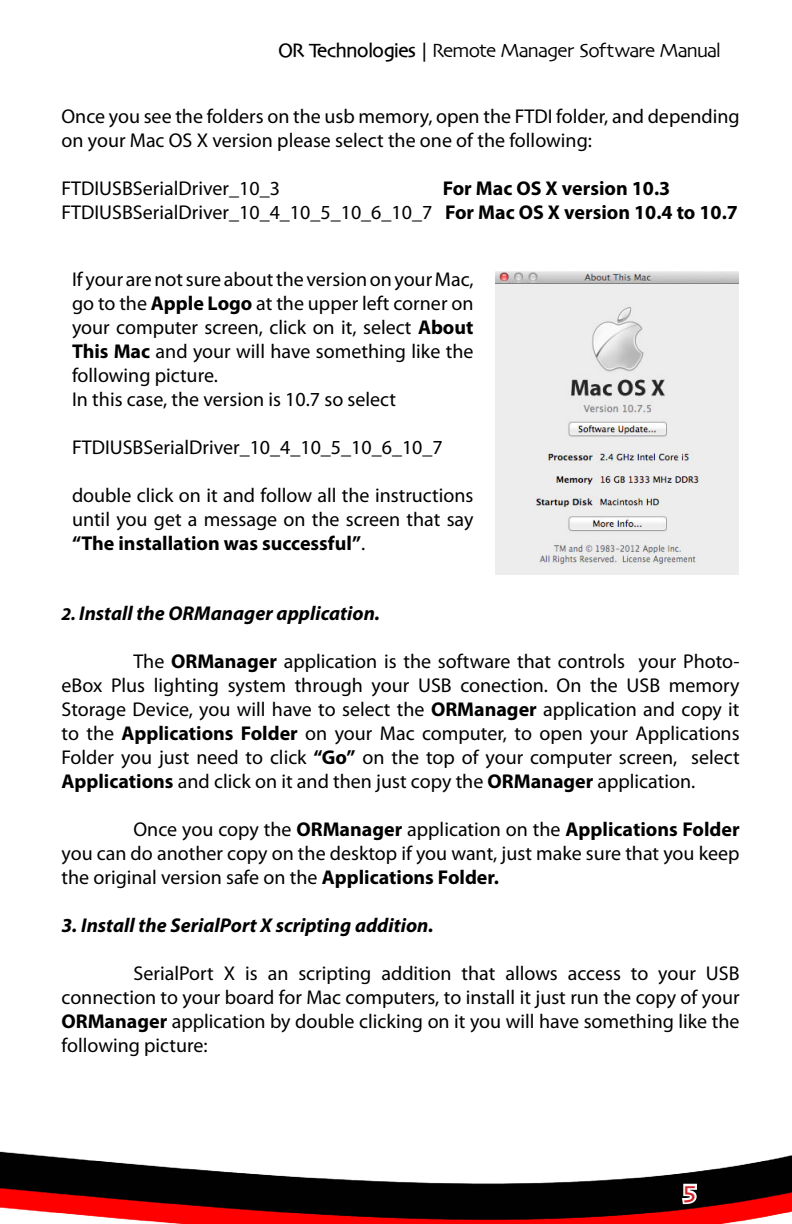
<style>
.page{position:relative;width:792px;height:1224px;background:#fff}
.page>*{position:absolute;margin:0;border:0;box-sizing:border-box;transform-origin:0 0}
.t1{font:700 24px "Skia MK";color:#d1232a}
.t2{font:20px/24px "Myriad Pro";color:#000001;text-align:justify}
.t3{font:italic 700 20px "Myriad Pro";color:#000001}
.t4{font:20px "Skia MK";color:#000001}
.t5{font:700 20px "Myriad Pro";color:#000001}
.s1{font-weight:700}
.s2{font-size:18px}
</style>
<div class="page">
<img style="left:0;top:1151px;width:792px;height:73px">
<svg style="left:680px;top:1182px;width:20px;height:25px"></svg>
<img style="left:495px;top:271px;width:244px;height:303px">
<p class="t4" style="left:278px;top:38px;width:443px"><span class="s1">OR Technologies |</span> Remote Manager Software Manual</p>
<p class="t2" style="left:62px;top:105px;width:680px">Once you see the folders on the usb memory, open the FTDI folder, and depending on your Mac OS X version please select the one of the following:</p>
<p class="t2" style="left:62px;top:177px;width:220px">FTDIUSBSerialDriver_10_3</p>
<p class="t5" style="left:443px;top:177px;width:229px">For Mac OS X version 10.3</p>
<p class="t2" style="left:62px;top:201px;width:678px">FTDIUSBSerialDriver_10_4_10_5_10_6_10_7 <span class="s1">For Mac OS X version 10.4 to 10.7</span></p>
<p class="t2" style="left:72px;top:268px;width:403px">If your arenotsure aboutthe versiononyourMac, go to the <span class="s1">Apple Logo</span> at the upper left corner on your computer screen, click on it, select <span class="s1">About This Mac</span> and your will have something like the following picture.</p>
<p class="t2" style="left:72px;top:388px;width:326px">In this case, the version is 10.7 so select</p>
<p class="t2" style="left:72px;top:436px;width:372px">FTDIUSBSerialDriver_10_4_10_5_10_6_10_7</p>
<p class="t2" style="left:72px;top:484px;width:403px">double click on it and follow all the instructions until you get a message on the screen that say <span class="s1">“The installation was successful”</span>.</p>
<p class="t3" style="left:62px;top:602px;width:320px"><span class="s2">2.</span> Install the ORManager application.</p>
<p class="t2" style="left:62px;top:649px;width:680px;text-indent:72px">The <span class="s1">ORManager</span> application is the software that controls your Photo&shy;eBox Plus lighting system through your USB conection. On the USB memory Storage Device, you will have to select the <span class="s1">ORManager</span> application and copy it to the <span class="s1">Applications Folder</span> on your Mac computer, to open your Applications Folder you just need to click <span class="s1">“Go”</span> on the top of your computer screen, select <span class="s1">Applications</span> and click on it and then just copy the <span class="s1">ORManager</span> application.</p>
<p class="t2" style="left:62px;top:817px;width:680px;text-indent:72px">Once you copy the <span class="s1">ORManager</span> application on the <span class="s1">Applications Folder </span>you can do another copy on the desktop if you want, just make sure that you keep the original version safe on the <span class="s1">Applications Folder.</span></p>
<p class="t3" style="left:62px;top:914px;width:374px">3. Install the SerialPort X scripting addition.</p>
<p class="t2" style="left:62px;top:961px;width:680px;text-indent:72px">SerialPort X is an scripting addition that allows access to your USB connection to your board for Mac computers, to install it just run the copy of your <span class="s1">ORManager</span> application by double clicking on it you will have something like the following picture:</p>
<p class="t1" style="left:682px;top:1179px;width:13px">5</p>
</div>
